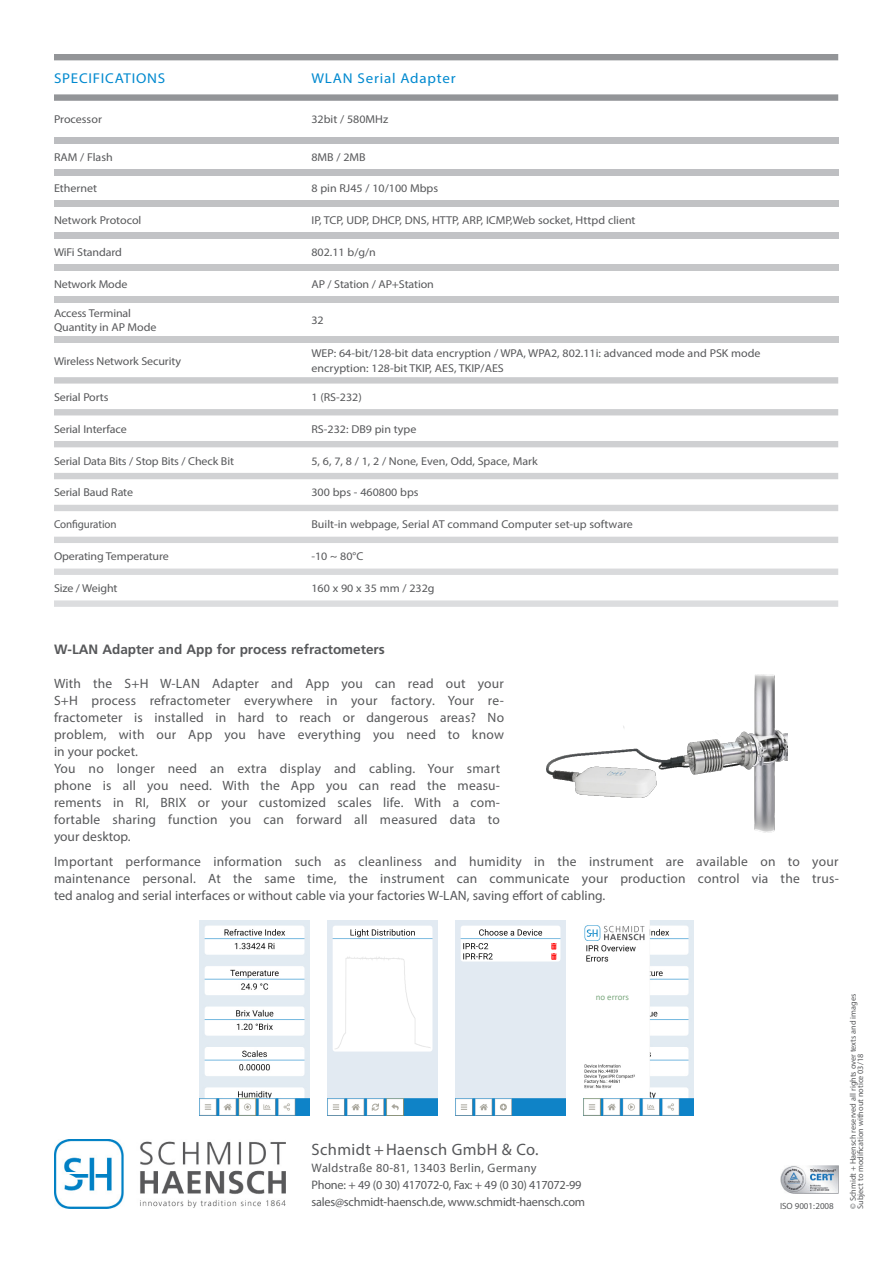
<style>
.page{position:relative;width:893px;height:1263px;background:#fff}
.page>*{position:absolute;margin:0;border:0;box-sizing:border-box;transform-origin:0 0}
.t1{font:16.5px "Myriad Pro";letter-spacing:.02em;color:#57585a}
.t2{font:14.25px "Myriad Pro";letter-spacing:.05em;color:#0089cf;scale:1.05 1}
.t3{font:13.5px/17px "Myriad Pro";letter-spacing:.01em;color:#57585a;text-align:justify}
.t4{font:700 13.5px "Frutiger";color:#57585a}
.t5{font:12.3px/17px "Myriad Pro";letter-spacing:-.02em;color:#57585a}
.t6{font:11.4px/14.4px "Myriad Pro";color:#57585a;scale:1.05 1}
.t7{font:11.4px "Myriad Pro";color:#57585a}
.t8{font:9px "Myriad Pro";color:#57585a}
.t9{font:9px "Calibri";color:#7ba87f}
.t10{font:8.25px/7.5px "Myriad Pro";color:#57585a}
</style>
<div class="page">
<img style="left:780px;top:1165px;width:59px;height:28px">
<svg style="left:54px;top:54px;width:784px;height:47px"></svg>
<div style="left:54px;top:137px;width:784px;height:6px;background:#bcbdc0"></div>
<div style="left:54px;top:169px;width:784px;height:6px;background:#bebfc2"></div>
<div style="left:54px;top:201px;width:784px;height:6px;background:#c1c2c4"></div>
<div style="left:54px;top:233px;width:784px;height:6px;background:#c2c3c6"></div>
<div style="left:54px;top:264px;width:784px;height:7px;background:#c5c6c8"></div>
<div style="left:54px;top:296px;width:784px;height:7px;background:#c7c8ca"></div>
<div style="left:54px;top:337px;width:784px;height:6px;background:#c9cacc"></div>
<svg style="left:54px;top:377px;width:784px;height:7px"></svg>
<div style="left:54px;top:409px;width:784px;height:6px;background:#cdced0"></div>
<div style="left:54px;top:441px;width:784px;height:6px;background:#cfd0d2"></div>
<div style="left:54px;top:473px;width:784px;height:6px;background:#d1d2d4"></div>
<div style="left:54px;top:505px;width:784px;height:6px;background:#d4d5d7"></div>
<div style="left:54px;top:537px;width:784px;height:6px;background:#d5d6d8"></div>
<svg style="left:54px;top:568px;width:784px;height:7px"></svg>
<svg style="left:54px;top:600px;width:784px;height:7px"></svg>
<img style="left:54px;top:1139px;width:232px;height:70px">
<img style="left:754px;top:674px;width:33px;height:159px">
<img style="left:547px;top:726px;width:210px;height:71px">
<img style="left:456px;top:921px;width:109px;height:194px">
<img style="left:200px;top:921px;width:109px;height:194px">
<img style="left:328px;top:921px;width:109px;height:194px">
<img style="left:584px;top:921px;width:109px;height:194px">
<p class="t2" style="left:54px;top:69px;width:107px">SPECIFICATIONS</p>
<p class="t2" style="left:311px;top:69px;width:139px">WLAN Serial Adapter</p>
<p class="t6" style="left:54px;top:112px;width:47px">Processor</p>
<p class="t6" style="left:311px;top:112px;width:75px">32bit / 580MHz</p>
<p class="t6" style="left:54px;top:149px;width:58px">RAM / Flash</p>
<p class="t6" style="left:311px;top:149px;width:53px">8MB / 2MB</p>
<p class="t6" style="left:54px;top:181px;width:43px">Ethernet</p>
<p class="t6" style="left:311px;top:181px;width:122px">8 pin RJ45 / 10/100 Mbps</p>
<p class="t6" style="left:54px;top:213px;width:85px">Network Protocol</p>
<p class="t6" style="left:311px;top:213px;width:310px">IP, TCP, UDP, DHCP, DNS, HTTP, ARP, ICMP,Web socket, Httpd client</p>
<p class="t6" style="left:54px;top:245px;width:66px">WiFi Standard</p>
<p class="t6" style="left:311px;top:245px;width:63px">802.11 b/g/n</p>
<p class="t6" style="left:54px;top:277px;width:71px">Network Mode</p>
<p class="t6" style="left:311px;top:277px;width:118px">AP / Station / AP+Station</p>
<p class="t6" style="left:54px;top:306px;width:99px">Access Terminal<br>Quantity in AP Mode</p>
<p class="t6" style="left:311px;top:313px;width:13px">32</p>
<p class="t6" style="left:54px;top:353px;width:122px">Wireless Network Security</p>
<p class="t6" style="left:311px;top:346px;width:429px">WEP: 64-bit/128-bit data encryption / WPA, WPA2, 802.11i: advanced mode and PSK mode encryption: 128-bit TKIP, AES, TKIP/AES</p>
<p class="t6" style="left:54px;top:390px;width:53px">Serial Ports</p>
<p class="t6" style="left:311px;top:390px;width:49px">1 (RS-232)</p>
<p class="t6" style="left:54px;top:421px;width:71px">Serial Interface</p>
<p class="t6" style="left:311px;top:421px;width:101px">RS-232: DB9 pin type</p>
<p class="t6" style="left:54px;top:453px;width:173px">Serial Data Bits / Stop Bits / Check Bit</p>
<p class="t6" style="left:311px;top:453px;width:217px">5, 6, 7, 8 / 1, 2 / None, Even, Odd, Space, Mark</p>
<p class="t6" style="left:54px;top:485px;width:77px">Serial Baud Rate</p>
<p class="t6" style="left:311px;top:485px;width:103px">300 bps - 460800 bps</p>
<p class="t7" style="left:54px;top:517px;width:64px">Configuration</p>
<p class="t6" style="left:311px;top:517px;width:308px">Built-in webpage, Serial AT command Computer set-up software</p>
<p class="t6" style="left:54px;top:549px;width:111px">Operating Temperature</p>
<p class="t6" style="left:311px;top:549px;width:51px">-10 ~ 80°C</p>
<p class="t6" style="left:54px;top:581px;width:62px">Size / Weight</p>
<p class="t6" style="left:311px;top:581px;width:119px">160 x 90 x 35 mm / 232g</p>
<p class="t4" style="left:54px;top:641px;width:332px">W-LAN Adapter and App for process refractometers</p>
<p class="t3" style="left:54px;top:674px;width:452px">With the S+H W-LAN Adapter and App you can read out your S+H process refractometer everywhere in your factory. Your re&shy;fractometer is installed in hard to reach or dangerous areas? No problem, with our App you have everything you need to know in your pocket.</p>
<p class="t3" style="left:54px;top:759px;width:448px">You no longer need an extra display and cabling. Your smart phone is all you need. With the App you can read the measu&shy;rements in RI, BRIX or your customized scales life. With a com&shy;fortable sharing function you can forward all measured data to your desktop.</p>
<p class="t3" style="left:54px;top:853px;width:786px">Important performance information such as cleanliness and humidity in the instrument are available on to your maintenance personal. At the same time, the instrument can communicate your production control via the trus&shy;ted analog and serial interfaces or without cable via your factories W-LAN, saving effort of cabling.</p>
<p class="t9" style="left:596px;top:991px;width:35px">no errors</p>
<p class="t1" style="left:312px;top:1140px;width:228px">Schmidt + Haensch GmbH &amp; Co.</p>
<p class="t5" style="left:312px;top:1159px;width:275px">Waldstraße 80-81, 13403 Berlin, Germany<br>Phone: + 49 (0 30) 417072-0, Fax: + 49 (0 30) 417072-99 sales@schmidt-haensch.de, www.schmidt-haensch.com</p>
<p class="t8" style="left:780px;top:1200px;width:55px">ISO 9001:2008</p>
<p class="t10" style="left:849px;top:1209px;width:217px;rotate:-90deg">© Schmidt + Haensch reserved all rights over texts and images<br>Subject to modification without notice 03/18</p>
</div>
